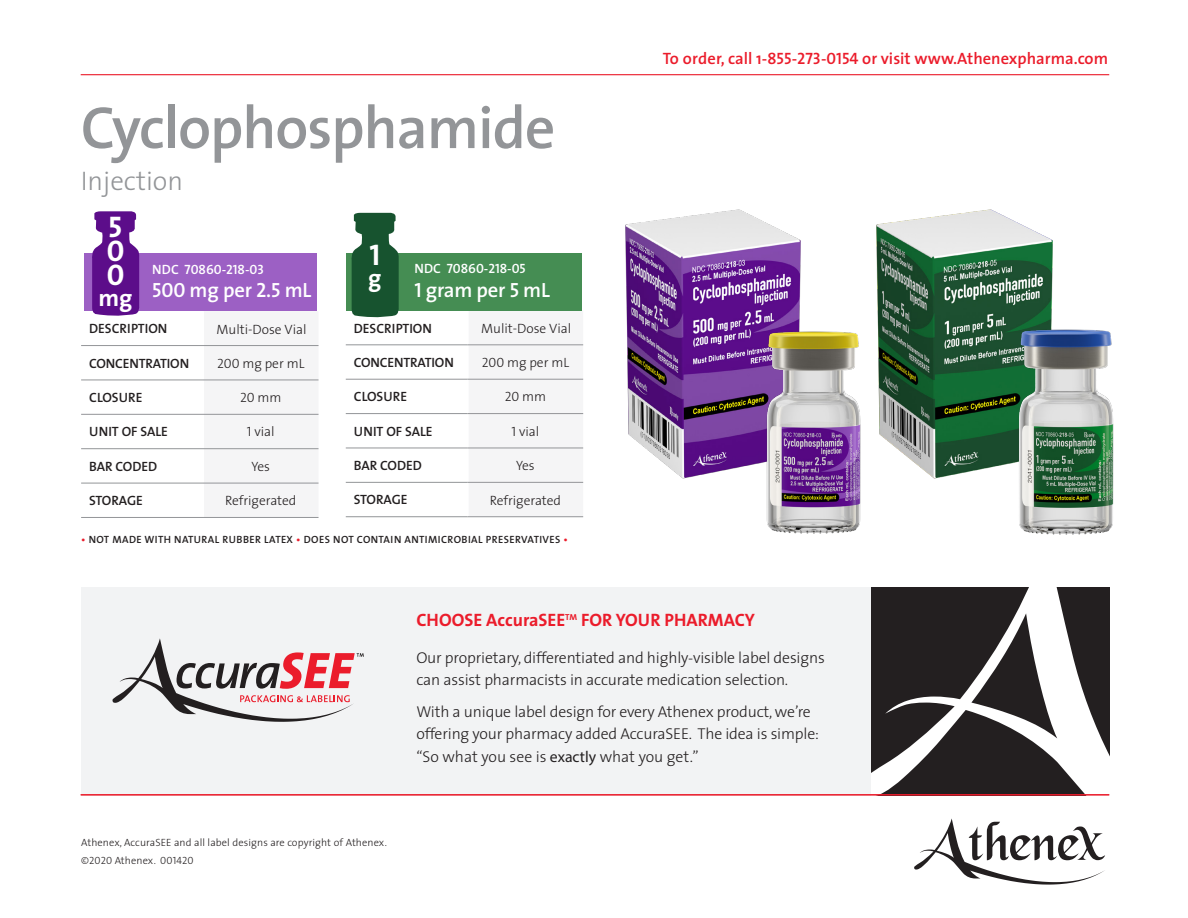
<style>
.page{position:relative;width:1188px;height:918px;background:#fff}
.page>*{position:absolute;margin:0;border:0;box-sizing:border-box;transform-origin:0 0}
.t1{font:600 60px "The Sans";letter-spacing:-.02em;color:#939598}
.body_copy{font:30px/24px "The Sans Bold Caps";color:#fff}
.t2{font:300 27px "The Sans";color:#939598}
.body_copy-2{font:700 24px "The Sans";color:#fff}
.t3{font:600 20.7px "The Sans";letter-spacing:-.01em;color:#fff}
.body_copy-3{font:700 18px "The Sans";color:#eb1c2b}
.t4{font:600 16.5px "The Sans";color:#eb1c2b}
.t5{font:300 15.75px/22.5px "The Sans";letter-spacing:-.01em;color:#231f20}
.t6{font:600 13.5px "The Sans";color:#231f20}
.t7{font:300 13.5px "The Sans";color:#231f20}
.t8{font:13.5px "The Sans Semi Bold Caps";color:#fff}
.t9{font:300 13.5px "The Sans B3";color:#231f20}
.t10{font:13.5px "The Sans Light Caps";color:#231f20}
.t11{font:10.5px "The Sans Semi Bold Caps";letter-spacing:.04em;color:#231f20}
.t12{font:300 10.5px "The Sans";letter-spacing:.01em;color:#231f20}
.t13{font:10.5px "The Sans Light Caps";letter-spacing:.01em;color:#231f20}
.s1{font-family:"The Sans";font-weight:600}
.s2{font-family:"The Sans Semi Bold Caps";font-weight:400}
.s3{font-family:"The Sans Light Caps";font-weight:400}
.s4{font-family:"The Sans";font-weight:300}
.s5{color:#eb1c2b}
.s6{font-family:"Myriad Pro";font-weight:400}
</style>
<div class="page">
<div style="left:469px;top:310px;width:114px;height:172px;background:#f5f5f6"></div>
<hr style="left:346px;top:344px;width:122px;height:1px;background:#939598">
<hr style="left:468px;top:344px;width:115px;height:1px;background:#939598">
<hr style="left:346px;top:379px;width:122px;height:1px;background:#939598">
<hr style="left:468px;top:379px;width:115px;height:1px;background:#939598">
<hr style="left:346px;top:413px;width:122px;height:1px;background:#939598">
<hr style="left:468px;top:413px;width:115px;height:1px;background:#939598">
<hr style="left:346px;top:448px;width:122px;height:1px;background:#939598">
<hr style="left:468px;top:448px;width:115px;height:1px;background:#939598">
<hr style="left:346px;top:482px;width:122px;height:1px;background:#939598">
<hr style="left:468px;top:482px;width:115px;height:1px;background:#939598">
<hr style="left:346px;top:516px;width:122px;height:1px;background:#939598">
<hr style="left:468px;top:516px;width:115px;height:1px;background:#939598">
<img style="left:876px;top:209px;width:177px;height:270px">
<div style="left:81px;top:587px;width:1028px;height:208px;background:#f2f3f4"></div>
<svg style="left:871px;top:587px;width:239px;height:208px;fill:#231f20"></svg>
<svg style="left:112px;top:638px;width:252px;height:84px"></svg>
<hr style="left:81px;top:74px;width:1028px;height:1px;background:#eb1c2b">
<hr style="left:81px;top:794px;width:1028px;height:1px;background:#eb1c2b">
<div style="left:204px;top:346px;width:115px;height:171px;background:#f5f5f6"></div>
<hr style="left:81px;top:345px;width:122px;height:1px;background:#939598">
<hr style="left:203px;top:345px;width:116px;height:1px;background:#939598">
<hr style="left:81px;top:380px;width:122px;height:1px;background:#939598">
<hr style="left:203px;top:380px;width:116px;height:1px;background:#939598">
<hr style="left:81px;top:414px;width:122px;height:1px;background:#939598">
<hr style="left:203px;top:414px;width:116px;height:1px;background:#939598">
<hr style="left:81px;top:448px;width:122px;height:1px;background:#939598">
<hr style="left:203px;top:448px;width:116px;height:1px;background:#939598">
<hr style="left:81px;top:483px;width:122px;height:1px;background:#939598">
<hr style="left:203px;top:483px;width:116px;height:1px;background:#939598">
<hr style="left:81px;top:517px;width:122px;height:1px;background:#939598">
<hr style="left:203px;top:517px;width:116px;height:1px;background:#939598">
<div style="left:84px;top:253px;width:233px;height:57px;background:#9c60c4"></div>
<div style="left:346px;top:253px;width:236px;height:57px;background:#458d53"></div>
<svg style="left:91px;top:211px;width:49px;height:105px;background:#712c99"></svg>
<svg style="left:351px;top:213px;width:48px;height:105px;background:#326747"></svg>
<svg style="left:914px;top:818px;width:191px;height:67px"></svg>
<img style="left:625px;top:209px;width:176px;height:270px">
<img style="left:754px;top:329px;width:107px;height:205px">
<img style="left:1006px;top:328px;width:108px;height:207px">
<p class="t1" style="left:81px;top:78px;width:476px">Cyclophosphamide</p>
<p class="t2" style="left:81px;top:159px;width:104px">Injection</p>
<p class="body_copy" style="left:109px;top:214px;width:15px">5</p>
<p class="body_copy" style="left:107px;top:238px;width:19px">0<br>0</p>
<p class="body_copy-2" style="left:98px;top:278px;width:36px">mg</p>
<p class="body_copy" style="left:370px;top:242px;width:12px">1</p>
<p class="body_copy-2" style="left:368px;top:258px;width:15px">g</p>
<p class="t8" style="left:414px;top:257px;width:113px"><span class="s1">NDC</span> 70860-218-05</p>
<p class="t8" style="left:152px;top:259px;width:113px"><span class="s1">NDC</span> 70860-218-03</p>
<p class="t3" style="left:152px;top:273px;width:161px"><span class="s2">500</span> mg per <span class="s2">2.5</span> mL</p>
<p class="t3" style="left:414px;top:273px;width:137px"><span class="s2">1</span> gram per <span class="s2">5</span> mL</p>
<p class="t6" style="left:89px;top:317px;width:80px">DESCRIPTION</p>
<p class="t9" style="left:217px;top:322px;width:92px">Multi-Dose Vial</p>
<p class="t6" style="left:89px;top:352px;width:101px">CONCENTRATION</p>
<p class="t7" style="left:217px;top:352px;width:89px"><span class="s3">200</span> mg per mL</p>
<p class="t6" style="left:89px;top:386px;width:55px">CLOSURE</p>
<p class="t10" style="left:240px;top:386px;width:43px">20 <span class="s4">mm</span></p>
<p class="t6" style="left:89px;top:421px;width:80px">UNIT OF SALE</p>
<p class="t7" style="left:247px;top:421px;width:29px"><span class="s3">1</span> vial</p>
<p class="t6" style="left:89px;top:455px;width:70px">BAR CODED</p>
<p class="t7" style="left:251px;top:455px;width:20px">Yes</p>
<p class="t6" style="left:89px;top:489px;width:55px">STORAGE</p>
<p class="t7" style="left:225px;top:490px;width:73px">Refrigerated</p>
<p class="t6" style="left:354px;top:317px;width:80px">DESCRIPTION</p>
<p class="t9" style="left:481px;top:321px;width:92px">Mulit-Dose Vial</p>
<p class="t6" style="left:354px;top:351px;width:101px">CONCENTRATION</p>
<p class="t7" style="left:482px;top:351px;width:89px"><span class="s3">200</span> mg per mL</p>
<p class="t6" style="left:354px;top:385px;width:55px">CLOSURE</p>
<p class="t10" style="left:505px;top:386px;width:43px">20 <span class="s4">mm</span></p>
<p class="t6" style="left:354px;top:420px;width:80px">UNIT OF SALE</p>
<p class="t7" style="left:512px;top:420px;width:29px"><span class="s3">1</span> vial</p>
<p class="t6" style="left:354px;top:454px;width:70px">BAR CODED</p>
<p class="t7" style="left:516px;top:454px;width:20px">Yes</p>
<p class="t6" style="left:354px;top:489px;width:55px">STORAGE</p>
<p class="t7" style="left:490px;top:489px;width:73px">Refrigerated</p>
<p class="t11" style="left:81px;top:531px;width:488px"><span class="s5">•</span> NOT MADE WITH NATURAL RUBBER LATEX <span class="s5">•</span> DOES NOT CONTAIN ANTIMICROBIAL PRESERVATIVES <span class="s5">•</span></p>
<p class="t4" style="left:663px;top:44px;width:447px">To order, call 1-<span class="s2">855-273-0154</span> or visit www.Athenexpharma.com</p>
<p class="body_copy-3" style="left:416px;top:605px;width:340px">CHOOSE AccuraSEE<sup>TM</sup> FOR YOUR PHARMACY</p>
<p class="t12" style="left:81px;top:834px;width:307px">Athenex, AccuraSEE and all label designs are copyright of Athenex.</p>
<p class="t13" style="left:81px;top:852px;width:114px">©2020 <span class="s4">Athenex.</span> 001420</p>
<p class="t5" style="left:416px;top:645px;width:410px">Our proprietary, differentiated and highly-visible label designs can assist pharmacists in accurate medication selection.</p>
<p class="t5" style="left:416px;top:699px;width:404px">With a unique label design for every Athenex product, we’re offering your pharmacy added AccuraSEE. The idea is simple: “So what you see is <span class="s6">exactly</span> what you get.”</p>
</div>
